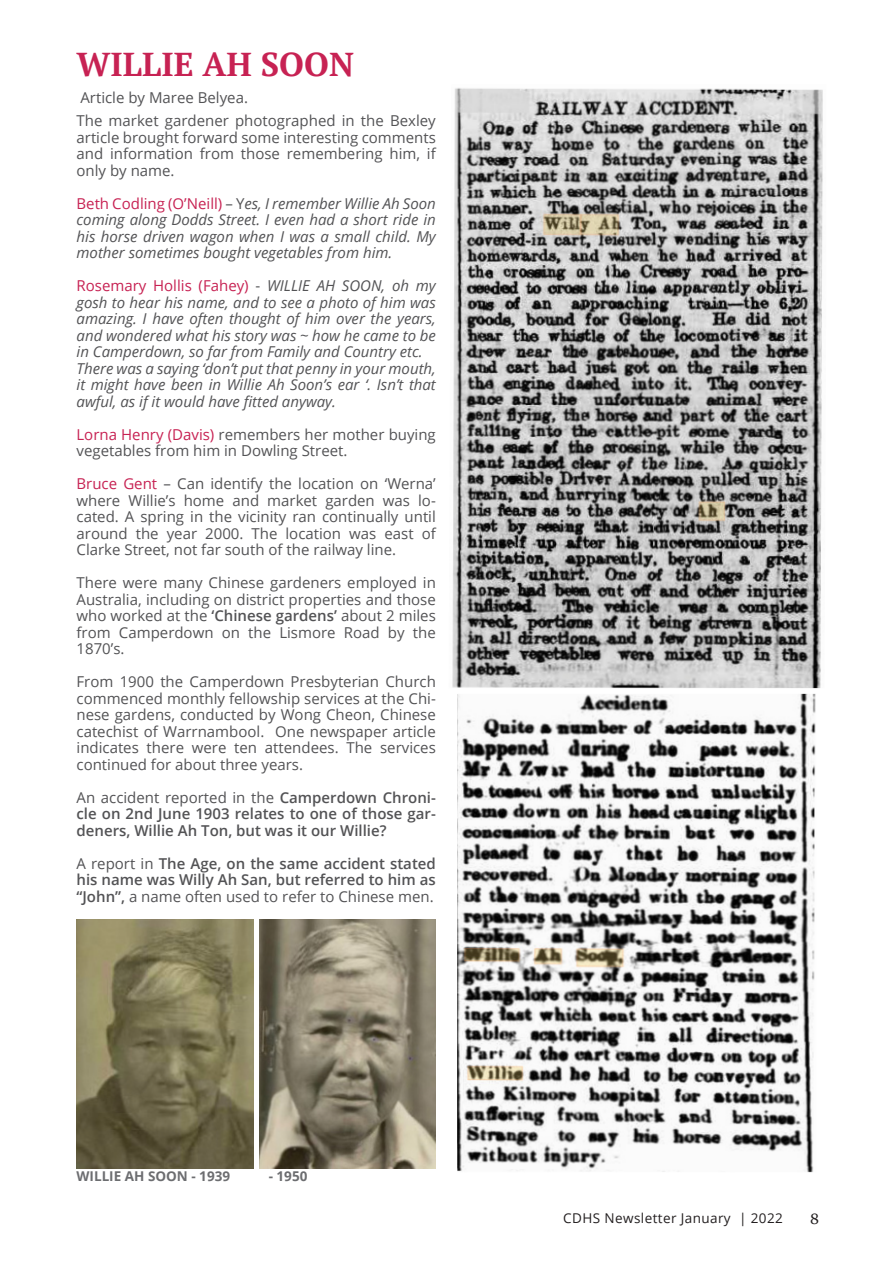
<style>
.page{position:relative;width:893px;height:1263px;background:#fff}
.page>*{position:absolute;margin:0;border:0;box-sizing:border-box;transform-origin:0 0}
.t1{font:700 33px "PT Serif";color:#c72253}
.body_text{font:15px/16.5px "Open Sans";color:#535355;text-align:justify}
.body_text-2{font:italic 15px/16.5px "Open Sans";color:#535355;text-align:justify}
.body_text-3{font:600 15px/16.5px "Open Sans";color:#535355;text-align:justify}
.Sub_title_2{font:15px "Open Sans";color:#535355}
.t2{font:15px "Georgia";color:#231f20}
.t3{font:13.5px "Open Sans";letter-spacing:.03em;color:#231f20}
.body_text-4{font:700 13.5px "Open Sans";color:#6c6d70}
.s1{font-style:normal;color:#c72253}
.s2{font-style:normal}
.s3{color:#c72253}
.s4{font-weight:600}
.s5{font-weight:400}
</style>
<div class="page">
<img style="left:77px;top:919px;width:176px;height:249px">
<img style="left:259px;top:919px;width:177px;height:249px">
<img style="left:457px;top:694px;width:359px;height:478px">
<img style="left:452px;top:88px;width:371px;height:600px">
<p class="t1" style="left:77px;top:43px;width:279px">WILLIE AH SOON</p>
<p class="Sub_title_2" style="left:80px;top:87px;width:169px">Article by Maree Belyea.</p>
<p class="body_text" style="left:77px;top:112px;width:361px">The market gardener photographed in the Bexley article brought forward some interesting comments and information from those remembering him, if only by name.</p>
<p class="body_text-2" style="left:77px;top:195px;width:361px"><span class="s1">Beth Codling (O’Neill)</span> <span class="s2">– Y</span>es, I remember Willie Ah Soon coming along Dodds Street. I even had a short ride in his horse driven wagon when I was a small child. My mother sometimes bought vegetables from him.</p>
<p class="body_text-2" style="left:77px;top:277px;width:361px"><span class="s1">Rosemary Hollis (Fahey)</span> <span class="s2">-</span> WILLIE AH SOON, oh my gosh to hear his name, and to see a photo of him was amazing. I have often thought of him over the years, and wondered what his story was ~ how he came to be in Camperdown, so far from Family and Country etc.</p>
<p class="body_text-2" style="left:77px;top:360px;width:361px">There was a saying ‘don’t put that penny in your mouth, it might have been in Willie Ah Soon’s ear ‘. Isn’t that awful, as if it would have fitted anyway.</p>
<p class="body_text" style="left:77px;top:426px;width:361px"><span class="s3">Lorna Henry (Davis)</span> remembers her mother buying vegetables from him in Dowling Street.</p>
<p class="body_text" style="left:77px;top:475px;width:361px"><span class="s3">Bruce Gent</span> – Can identify the location on ‘Werna’ where Willie’s home and market garden was lo&shy;cated. A spring in the vicinity ran continually until around the year 2000. The location was east of Clarke Street, not far south of the railway line.</p>
<p class="body_text" style="left:77px;top:574px;width:361px">There were many Chinese gardeners employed in Australia, including on district properties and those who worked at the <span class="s4">‘Chinese gardens’</span> about 2 miles from Camperdown on the Lismore Road by the 1870’s.</p>
<p class="body_text" style="left:77px;top:673px;width:361px">From 1900 the Camperdown Presbyterian Church commenced monthly fellowship services at the Chi&shy;nese gardens, conducted by Wong Cheon, Chinese catechist of Warrnambool. One newspaper article indicates there were ten attendees. The services continued for about three years.</p>
<p class="body_text-3" style="left:77px;top:789px;width:361px"><span class="s5">An accident reported in the</span> Camperdown Chroni&shy;cle on 2nd June 1903 relates to one of those gar&shy;deners, Willie Ah Ton, but was it our Willie?</p>
<p class="body_text-3" style="left:77px;top:855px;width:361px"><span class="s5">A report in</span> The Age, on the same accident stated his name was Willy Ah San, but referred to him as “John”, <span class="s5">a name often used to refer to Chinese men.</span></p>
<p class="body_text-4" style="left:77px;top:1167px;width:155px">WILLIE AH SOON - 1939</p>
<p class="body_text-4" style="left:269px;top:1167px;width:40px">- 1950</p>
<p class="t3" style="left:563px;top:1208px;width:221px">CDHS Newsletter January | 2022</p>
<p class="t2" style="left:810px;top:1207px;width:10px">8</p>
</div>
